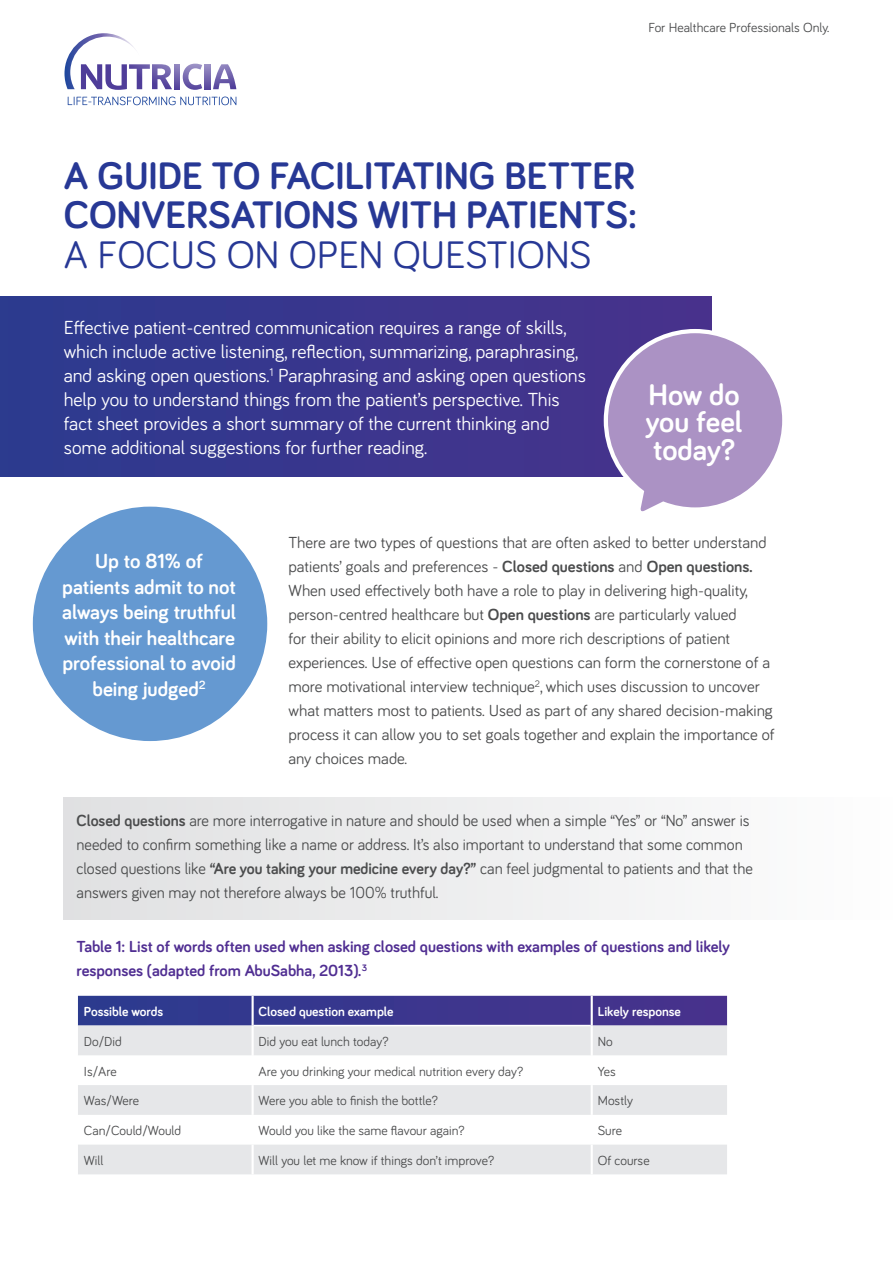
<style>
.page{position:relative;width:893px;height:1263px;background:#fff}
.page>*{position:absolute;margin:0;border:0;box-sizing:border-box;transform-origin:0 0}
.t1{font:700 39.6px/39.6px "Bariol";color:#273895}
.t2{font:39.6px "Bariol";color:#273895}
.t3{font:700 30.75px/27.6px "Bariol";color:#fff;text-align:justify}
.t4{font:700 21px/25.5px "Bariol";color:#fff;text-align:center}
.t5{font:19.5px/24px "Bariol";color:#fff}
.t6{font:16.5px/24px "Bariol";color:#4b4c4d}
.t7{font:700 16.5px/24px "Bariol";color:#502e92}
.t8{font:13.5px "Bariol";color:#4b4c4d}
.t9{font:700 13.5px "Bariol";color:#fff}
.s1{font-weight:700}
</style>
<div class="page">
<div style="left:64px;top:797px;width:829px;height:122px;background:linear-gradient(to right,#e0e0e1,#fdfdfe)"></div>
<svg style="left:205px;top:64px;width:5px;height:25px"></svg>
<svg style="left:213px;top:64px;width:23px;height:25px"></svg>
<svg style="left:183px;top:64px;width:19px;height:26px"></svg>
<svg style="left:174px;top:64px;width:6px;height:25px"></svg>
<svg style="left:68px;top:97px;width:168px;height:8px"></svg>
<svg style="left:64px;top:33px;width:108px;height:57px"></svg>
<div style="left:0;top:297px;width:711px;height:179px;background:#37368e"></div>
<div style="left:31px;top:504px;width:238px;height:239px;background:#6599d1;border-radius:50%"></div>
<svg style="left:78px;top:996px;width:649px;height:29px;background:#3a378d"></svg>
<svg style="left:78px;top:1025px;width:649px;height:149px;fill:#e6e7e9"></svg>
<hr style="left:252px;top:996px;width:2px;height:29px;background:#fff">
<hr style="left:252px;top:1025px;width:2px;height:30px;background:#fff">
<hr style="left:252px;top:1055px;width:2px;height:30px;background:#fff">
<hr style="left:252px;top:1085px;width:2px;height:30px;background:#fff">
<hr style="left:252px;top:1144px;width:2px;height:30px;background:#fff">
<hr style="left:254px;top:1025px;width:337px;height:1px;background:#fff">
<hr style="left:591px;top:996px;width:2px;height:29px;background:#fff">
<hr style="left:591px;top:1025px;width:2px;height:30px;background:#fff">
<hr style="left:591px;top:1055px;width:2px;height:30px;background:#fff">
<hr style="left:591px;top:1085px;width:2px;height:30px;background:#fff">
<hr style="left:591px;top:1144px;width:2px;height:30px;background:#fff">
<svg style="left:602px;top:327px;width:181px;height:185px"></svg>
<p class="t8" style="left:648px;top:18px;width:182px">For Healthcare Professionals Only.</p>
<h1 class="t1" style="left:64px;top:154px;width:575px">A GUIDE TO FACILITATING BETTER<br>CONVERSATIONS WITH PATIENTS:</h1>
<h1 class="t2" style="left:64px;top:228px;width:529px">A FOCUS ON OPEN QUESTIONS</h1>
<p class="t5" style="left:64px;top:315px;width:524px">Effective patient-centred communication requires a range of skills, which include active listening, reflection, summarizing, paraphrasing, and asking open questions.<sup>1</sup> Paraphrasing and asking open questions help you to understand things from the patient’s perspective. This fact sheet provides a short summary of the current thinking and some additional suggestions for further reading.</p>
<h2 class="t3" style="left:646px;top:379px;width:98px">How do you feel today?</h2>
<p class="t4" style="left:62px;top:548px;width:175px">Up to 81% of patients admit to not always being truthful with their healthcare professional to avoid being judged<sup>2</sup></p>
<p class="t6" style="left:289px;top:530px;width:488px">There are two types of questions that are often asked to better understand patients’ goals and preferences - <span class="s1">Closed questions</span> and <span class="s1">Open questions.<br></span>When used effectively both have a role to play in delivering high-quality, person-centred healthcare but <span class="s1">Open questions</span> are particularly valued<br>for their ability to elicit opinions and more rich descriptions of patient experiences. Use of effective open questions can form the cornerstone of a more motivational interview technique<sup>2</sup>, which uses discussion to uncover what matters most to patients. Used as part of any shared decision-making process it can allow you to set goals together and explain the importance of any choices made.</p>
<p class="t6" style="left:77px;top:808px;width:678px"><span class="s1">Closed questions</span> are more interrogative in nature and should be used when a simple “Yes” or “No” answer is needed to confirm something like a name or address. It’s also important to understand that some common closed questions like <span class="s1">“Are you taking your medicine every day?”</span> can feel judgmental to patients and that the answers given may not therefore always be 100% truthful.</p>
<p class="t7" style="left:77px;top:934px;width:655px">Table 1: List of words often used when asking closed questions with examples of questions and likely responses (adapted from AbuSabha, 2013).<sup>3</sup></p>
<p class="t9" style="left:84px;top:1002px;width:81px">Possible words</p>
<p class="t9" style="left:259px;top:1002px;width:136px">Closed question example</p>
<p class="t9" style="left:598px;top:1002px;width:85px">Likely response</p>
<p class="t8" style="left:84px;top:1032px;width:39px">Do/Did</p>
<p class="t8" style="left:259px;top:1032px;width:132px">Did you eat lunch today?</p>
<p class="t8" style="left:598px;top:1032px;width:16px">No</p>
<p class="t8" style="left:84px;top:1062px;width:34px">Is/Are</p>
<p class="t8" style="left:259px;top:1062px;width:266px">Are you drinking your medical nutrition every day?</p>
<p class="t8" style="left:598px;top:1062px;width:20px">Yes</p>
<p class="t8" style="left:84px;top:1091px;width:57px">Was/Were</p>
<p class="t8" style="left:259px;top:1091px;width:181px">Were you able to finish the bottle?</p>
<p class="t8" style="left:598px;top:1091px;width:37px">Mostly</p>
<p class="t8" style="left:84px;top:1121px;width:99px">Can/Could/Would</p>
<p class="t8" style="left:259px;top:1121px;width:208px">Would you like the same flavour again?</p>
<p class="t8" style="left:598px;top:1121px;width:26px">Sure</p>
<p class="t8" style="left:84px;top:1151px;width:21px">Will</p>
<p class="t8" style="left:259px;top:1151px;width:237px">Will you let me know if things don’t improve?</p>
<p class="t8" style="left:598px;top:1151px;width:53px">Of course</p>
</div>
